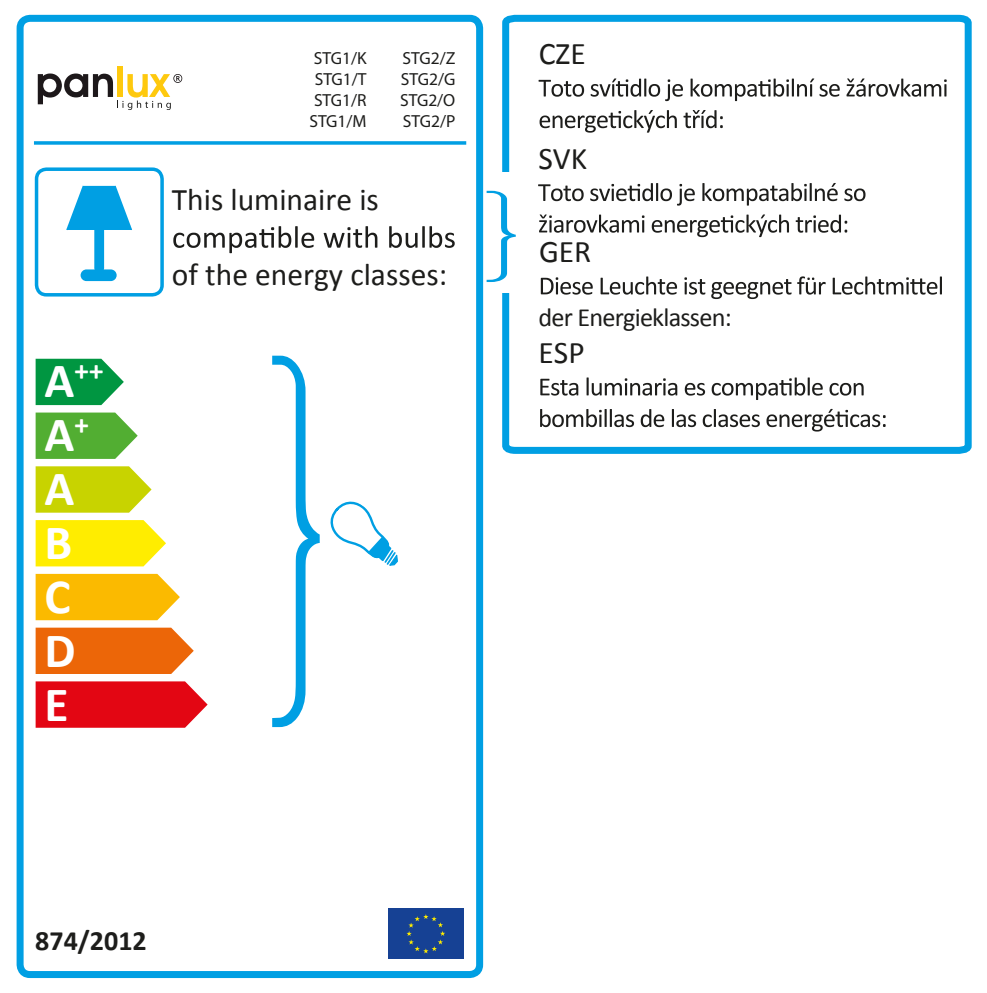
<style>
.page{position:relative;width:987px;height:993px;background:#fff}
.page>*{position:absolute;margin:0;border:0;box-sizing:border-box;transform-origin:0 0}
.t1{font:700 49.35px/54.2px "Calibri";color:#fff}
.t2{font:31.5px "Calibri";color:#1d1d1b}
.t3{font:700 28.7px "Calibri";color:#fff}
.t4{font:700 28px "Calibri";color:#1d1d1b}
.t5{font:26.25px "Calibri";letter-spacing:-.03em;color:#1d1d1b}
.t6{font:17.5px/21px "Myriad Pro";color:#1d1d1b;text-align:justify}
.s1{font-size:49.35px}
</style>
<div class="page">
<div style="left:17px;top:15px;width:466px;height:962px;border:7px solid #009fe3;border-radius:10px"></div>
<svg style="left:34px;top:141px;width:432px;height:4px;background:#1faae6"></svg>
<svg style="left:173px;top:226px;width:281px;height:27px"></svg>
<div style="left:35px;top:167px;width:129px;height:129px;border:4px solid #009fe3;border-radius:10px"></div>
<svg style="left:36px;top:466px;width:115px;height:46px;background:#cdd719"></svg>
<svg style="left:36px;top:412px;width:102px;height:47px;background:#67b84b"></svg>
<svg style="left:36px;top:358px;width:88px;height:47px;background:#24a55c"></svg>
<svg style="left:36px;top:520px;width:130px;height:46px;background:#ffee16"></svg>
<svg style="left:36px;top:573px;width:144px;height:47px;background:#fbc018"></svg>
<svg style="left:36px;top:627px;width:158px;height:46px;background:#ed721c"></svg>
<svg style="left:36px;top:681px;width:171px;height:46px;background:#e41723"></svg>
<div style="left:388px;top:908px;width:75px;height:50px;background:#164194"></div>
<svg style="left:406px;top:914px;width:39px;height:39px"></svg>
<svg style="left:272px;top:355px;width:126px;height:371px"></svg>
<svg style="left:66px;top:186px;width:66px;height:89px"></svg>
<div style="left:81px;top:269px;width:36px;height:12px;background:#009fe3;border-radius:6px"></div>
<div style="left:118px;top:67px;width:5px;height:30px;background:#fec90e"></div>
<svg style="left:38px;top:73px;width:144px;height:37px"></svg>
<svg style="left:502px;top:14px;width:470px;height:440px"></svg>
<div style="left:486px;top:173px;width:49px;height:120px;background:#fff"></div>
<svg style="left:486px;top:191px;width:29px;height:91px"></svg>
<h3 class="t3" style="left:45px;top:352px;width:60px"><span class="s1">A</span>++</h3>
<h1 class="t1" style="left:45px;top:407px;width:46px">A<sup>+<br></sup>A<br>B<br>C<br>D<br>E</h1>
<p class="t6" style="left:309px;top:48px;width:59px;text-align:center">STG1/K<br>STG1/T<br>STG1/R<br>STG1/M</p>
<p class="t6" style="left:400px;top:48px;width:57px">STG2/Z STG2/G STG2/O STG2/P</p>
<h2 class="t2" style="left:172px;top:179px;width:208px">This luminaire is</h2>
<h2 class="t2" style="left:172px;top:255px;width:277px">of the energy classes:</h2>
<h3 class="t4" style="left:35px;top:922px;width:113px">874/2012</h3>
<h2 class="t2" style="left:539px;top:34px;width:48px">CZE</h2>
<h2 class="t2" style="left:538px;top:138px;width:50px">SVK</h2>
<h2 class="t2" style="left:539px;top:232px;width:54px">GER</h2>
<h3 class="t5" style="left:538px;top:300px;width:195px">der Energieklassen:</h3>
<h2 class="t2" style="left:538px;top:333px;width:48px">ESP</h2>
</div>
